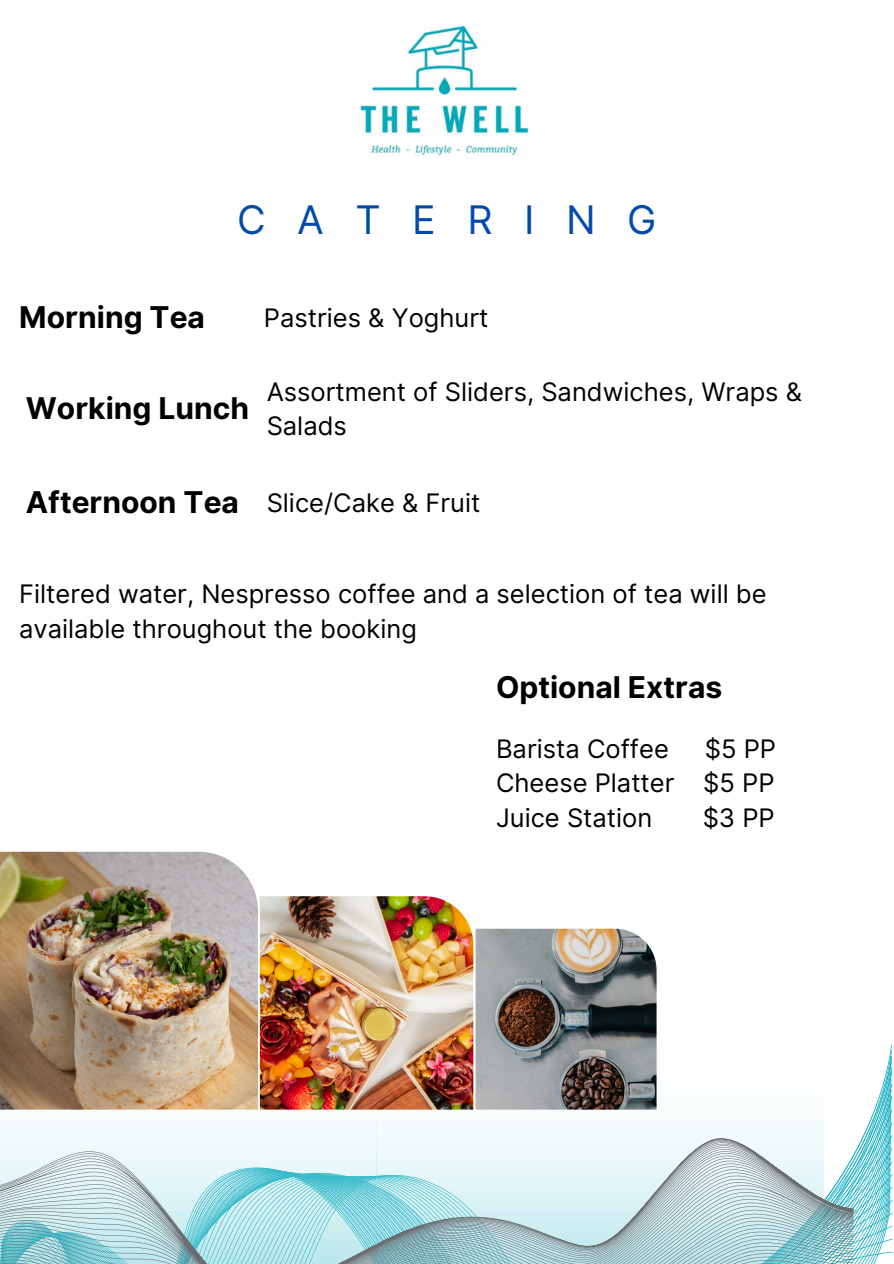
<style>
.page{position:relative;width:894px;height:1264px;background:#fff}
.page>*{position:absolute;margin:0;border:0;box-sizing:border-box;transform-origin:0 0}
.t1{font:39.45px "Inter";letter-spacing:.8em;color:#004aad}
.t2{font:700 30px "Inter";color:#000}
.t3{font:25.5px/34.8px "Inter";color:#000}
</style>
<div class="page">
<svg style="left:853px;top:1172px;width:40px;height:91px"></svg>
<div style="left:0;top:935px;width:376px;height:202px;background:#f6fcfc"></div>
<svg style="left:377px;top:940px;width:445px;height:197px"></svg>
<svg style="left:0;top:1137px;width:853px;height:126px;background:#bfdde1"></svg>
<img style="left:360px;top:25px;width:169px;height:131px">
<img style="left:0;top:851px;width:258px;height:258px">
<img style="left:260px;top:896px;width:213px;height:213px">
<img style="left:475px;top:928px;width:181px;height:181px">
<p class="t2" style="left:19px;top:299px;width:187px">Morning Tea</p>
<h2 class="t1" style="left:237px;top:196px;width:421px">CATERING</h2>
<p class="t3" style="left:264px;top:300px;width:226px">Pastries &amp; Yoghurt</p>
<p class="t2" style="left:26px;top:390px;width:225px">Working Lunch</p>
<p class="t3" style="left:266px;top:374px;width:536px">Assortment of Sliders, Sandwiches, Wraps &amp;<br>Salads</p>
<h2 class="t2" style="left:26px;top:484px;width:214px">Afternoon Tea</h2>
<h2 class="t3" style="left:266px;top:485px;width:215px">Slice/Cake &amp; Fruit</h2>
<p class="t3" style="left:19px;top:576px;width:748px">Filtered water, Nespresso coffee and a selection of tea will be available throughout the booking</p>
<p class="t2" style="left:496px;top:669px;width:228px">Optional Extras</p>
<p class="t3" style="left:496px;top:731px;width:174px">Barista Coffee</p>
<p class="t3" style="left:704px;top:731px;width:73px">$5 PP</p>
<p class="t3" style="left:496px;top:765px;width:280px">Cheese Platter $5 PP</p>
<p class="t3" style="left:496px;top:800px;width:158px">Juice Station</p>
<p class="t3" style="left:702px;top:800px;width:73px">$3 PP</p>
</div>
